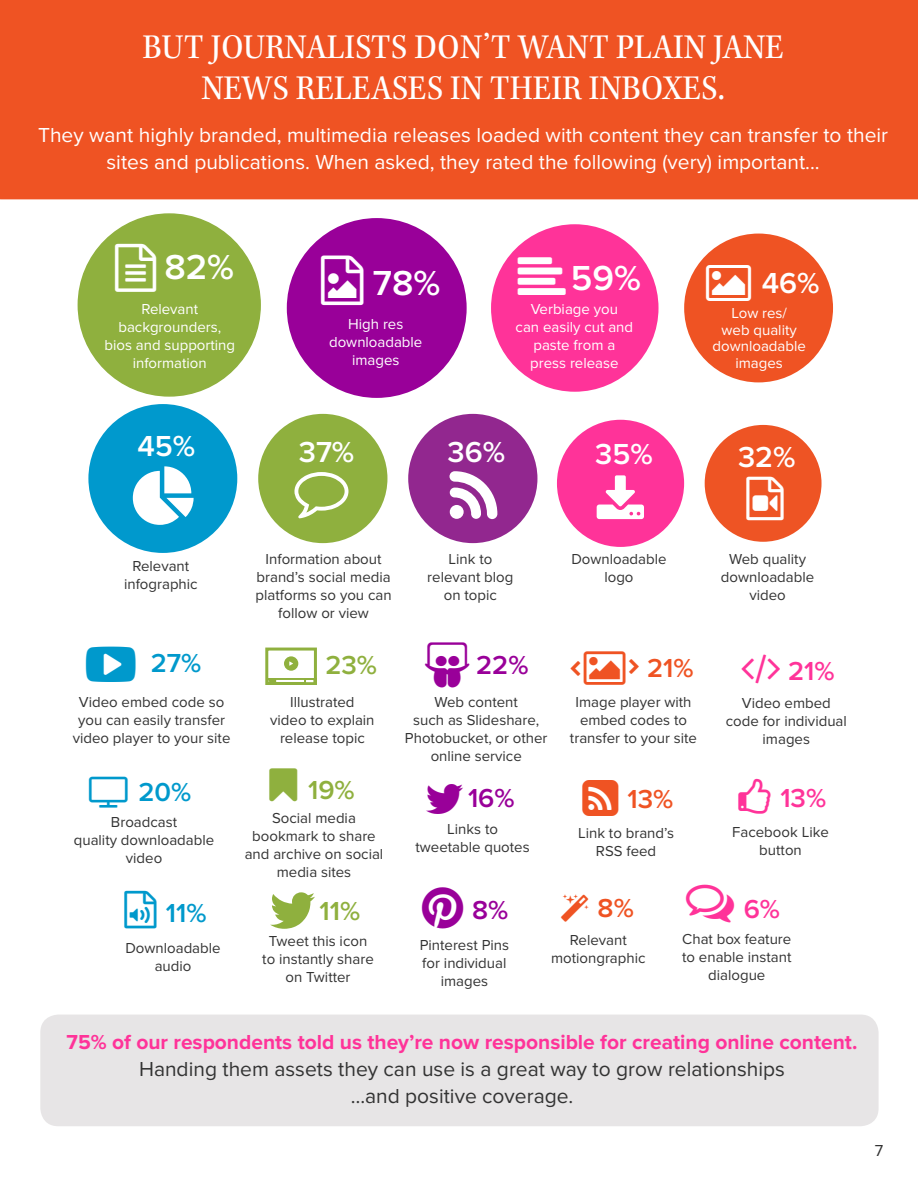
<style>
.page{position:relative;width:918px;height:1188px;background:#fff}
.page>*{position:absolute;margin:0;border:0;box-sizing:border-box;transform-origin:0 0}
.t1{font:36px/40.5px "Kepler Std Scn";color:#fff;text-align:center}
.t2{font:600 36px "Proxima Nova";color:#fff}
.t3{font:36px "Font Awesome";color:#09c}
.t4{font:600 30px "Proxima Nova";color:#fff}
.t5{font:600 27px "Proxima Nova";color:#09c}
.t6{font:600 27px "Proxima Nova";color:#8fb03e}
.t7{font:600 27px "Proxima Nova";color:#ef5323}
.t8{font:600 27px "Proxima Nova";color:#909}
.t9{font:600 27px "Proxima Nova";color:#f39}
.t10{font:21px/27px "Proxima Nova";color:#fff;text-align:center}
.t11{font:21px/27px "Proxima Nova";color:#333;text-align:center}
.t12{font:700 21px "Proxima Nova";color:#f39}
.t13{font:16.5px "Proxima Nova";color:#333}
.t14{font:15px/18px "Proxima Nova";color:#333;text-align:center}
.t15{font:15px/18px "Proxima Nova";color:#fff;text-align:center}
</style>
<div class="page">
<div style="left:705px;top:425px;width:117px;height:117px;background:#ee5424;border-radius:50%"></div>
<div style="left:557px;top:420px;width:127px;height:127px;background:#f39;border-radius:50%"></div>
<div style="left:408px;top:414px;width:129px;height:129px;background:#92278f;border-radius:50%"></div>
<div style="left:88px;top:404px;width:149px;height:149px;background:#0099cd;border-radius:50%"></div>
<div style="left:684px;top:234px;width:149px;height:148px;background:#ef5323;border-radius:50%"></div>
<div style="left:491px;top:224px;width:168px;height:168px;background:#f39;border-radius:50%"></div>
<div style="left:78px;top:214px;width:182px;height:182px;background:#8fb03e;border-radius:50%"></div>
<div style="left:258px;top:414px;width:129px;height:129px;background:#8fb03e;border-radius:50%"></div>
<div style="left:287px;top:218px;width:180px;height:180px;background:#909;border-radius:50%"></div>
<div style="left:0;top:0;width:918px;height:199px;background:#ef5323"></div>
<svg style="left:450px;top:471px;width:47px;height:48px"></svg>
<div style="left:266px;top:678px;width:50px;height:6px;background:#8fb03e"></div>
<svg style="left:284px;top:656px;width:14px;height:15px"></svg>
<div style="left:265px;top:648px;width:52px;height:37px;border:3px solid #8fb03e"></div>
<svg style="left:268px;top:679px;width:46px;height:4px"></svg>
<div style="left:40px;top:1015px;width:839px;height:111px;background:#e7e5e6;border-radius:18px"></div>
<h1 class="t1" style="left:142px;top:28px;width:643px">BUT JOURNALISTS DON’T WANT PLAIN JANE<br>NEWS RELEASES IN THEIR INBOXES.</h1>
<h3 class="t10" style="left:38px;top:122px;width:852px">They want highly branded, multimedia releases loaded with content they can transfer to their sites and publications. When asked, they rated the following (very) important...</h3>
<h1 class="t2" style="left:164px;top:246px;width:71px">82%</h1>
<h1 class="t2" style="left:571px;top:257px;width:72px">59%</h1>
<h2 class="t4" style="left:762px;top:265px;width:59px">46%</h2>
<h1 class="t2" style="left:373px;top:262px;width:69px">78%</h1>
<p class="t15" style="left:329px;top:315px;width:95px">High res downloadable images</p>
<p class="t15" style="left:516px;top:300px;width:119px">Verbiage you<br>can easily cut and paste from a press release</p>
<p class="t15" style="left:713px;top:305px;width:95px;line-height:16.5px">Low res/<br>web quality downloadable images</p>
<p class="t15" style="left:104px;top:300px;width:132px">Relevant backgrounders, bios and supporting information</p>
<h2 class="t4" style="left:137px;top:429px;width:59px">45%</h2>
<p class="t14" style="left:124px;top:558px;width:75px">Relevant infographic</p>
<h2 class="t4" style="left:448px;top:435px;width:59px">36%</h2>
<h2 class="t4" style="left:299px;top:435px;width:57px">37%</h2>
<h2 class="t4" style="left:738px;top:440px;width:59px">32%</h2>
<h2 class="t4" style="left:595px;top:436px;width:59px">35%</h2>
<p class="t14" style="left:256px;top:550px;width:138px">Information about brand’s social media platforms so you can follow or view</p>
<p class="t14" style="left:427px;top:550px;width:88px">Link to relevant blog on topic</p>
<p class="t14" style="left:571px;top:550px;width:97px">Downloadable logo</p>
<p class="t14" style="left:721px;top:550px;width:95px">Web quality downloadable video</p>
<h3 class="t5" style="left:151px;top:648px;width:52px">27%</h3>
<h3 class="t6" style="left:325px;top:649px;width:53px">23%</h3>
<h3 class="t8" style="left:476px;top:650px;width:54px">22%</h3>
<p class="t14" style="left:73px;top:693px;width:159px">Video embed code so you can easily transfer video player to your site</p>
<p class="t14" style="left:270px;top:693px;width:106px">Illustrated video to explain release topic</p>
<p class="t14" style="left:405px;top:693px;width:144px">Web content<br>such as Slideshare,<br>Photobucket, or other online service</p>
<h3 class="t7" style="left:647px;top:653px;width:48px">21%</h3>
<p class="t14" style="left:570px;top:693px;width:129px">Image player with embed codes to transfer to your site</p>
<h3 class="t9" style="left:788px;top:655px;width:48px">21%</h3>
<p class="t14" style="left:726px;top:695px;width:123px">Video embed code for individual images</p>
<h1 class="t3" style="left:89px;top:774px;width:43px">●</h1>
<h3 class="t5" style="left:138px;top:776px;width:54px">20%</h3>
<h3 class="t6" style="left:308px;top:774px;width:48px">19%</h3>
<h3 class="t8" style="left:468px;top:783px;width:48px">16%</h3>
<h3 class="t9" style="left:780px;top:782px;width:47px">13%</h3>
<p class="t14" style="left:245px;top:809px;width:140px">Social media bookmark to share and archive on social media sites</p>
<h3 class="t7" style="left:627px;top:784px;width:47px">13%</h3>
<p class="t14" style="left:74px;top:813px;width:142px">Broadcast<br>quality downloadable video</p>
<p class="t14" style="left:732px;top:823px;width:98px">Facebook Like button</p>
<p class="t14" style="left:415px;top:820px;width:116px">Links to tweetable quotes</p>
<p class="t14" style="left:578px;top:824px;width:98px">Link to brand’s<br>RSS feed</p>
<h3 class="t5" style="left:166px;top:897px;width:42px">11%</h3>
<h3 class="t6" style="left:320px;top:896px;width:42px">11%</h3>
<h3 class="t7" style="left:598px;top:893px;width:38px">8%</h3>
<h3 class="t8" style="left:472px;top:894px;width:38px">8%</h3>
<h3 class="t9" style="left:744px;top:894px;width:38px">6%</h3>
<p class="t14" style="left:125px;top:939px;width:97px">Downloadable audio</p>
<p class="t14" style="left:262px;top:932px;width:113px">Tweet this icon to instantly share on Twitter</p>
<p class="t14" style="left:420px;top:936px;width:91px">Pinterest Pins for individual images</p>
<p class="t14" style="left:551px;top:931px;width:96px">Relevant motiongraphic</p>
<p class="t14" style="left:682px;top:931px;width:111px">Chat box feature to enable instant dialogue</p>
<h3 class="t12" style="left:67px;top:1030px;width:792px">75% of our respondents told us they’re now responsible for creating online content.</h3>
<h3 class="t11" style="left:139px;top:1056px;width:647px">Handing them assets they can use is a great way to grow relationships …and positive coverage.</h3>
<p class="t13" style="left:875px;top:1141px;width:10px">7</p>
</div>
